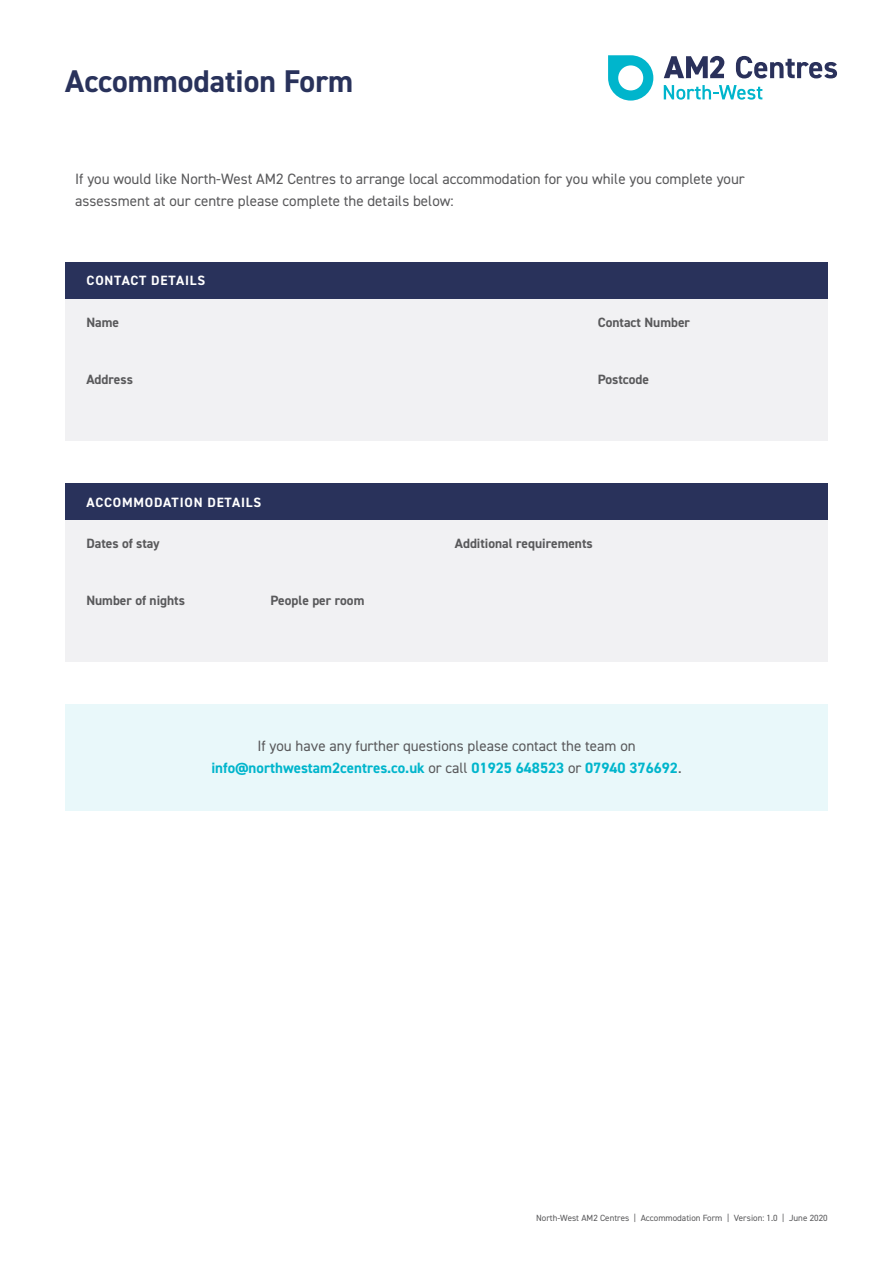
<style>
.page{position:relative;width:893px;height:1263px;background:#fff}
.page>*{position:absolute;margin:0;border:0;box-sizing:border-box;transform-origin:0 0}
.t1{font:700 31.5px "DIN2014";color:#29325b}
.t2{font:15px/22.5px "DIN2014";color:#59595b}
.t3{font:700 13.5px "DIN2014";color:#59595b}
.t4{font:700 13.5px "DIN2014";letter-spacing:.06em;color:#fff}
.t5{font:9px "DIN2014";color:#59595b}
.s1{font-weight:700;color:#00b5cc}
</style>
<div class="page">
<svg style="left:664px;top:56px;width:60px;height:22px"></svg>
<svg style="left:736px;top:56px;width:101px;height:22px"></svg>
<svg style="left:664px;top:85px;width:98px;height:15px"></svg>
<svg style="left:608px;top:55px;width:45px;height:46px"></svg>
<div style="left:65px;top:705px;width:763px;height:106px;background:#e9f8fa"></div>
<div style="left:65px;top:298px;width:763px;height:143px;background:#f1f1f3"></div>
<div style="left:65px;top:520px;width:763px;height:142px;background:#f1f1f3"></div>
<div style="left:65px;top:262px;width:763px;height:36px;background:#29325b"></div>
<div style="left:65px;top:484px;width:763px;height:36px;background:#29325b"></div>
<h1 class="t1" style="left:65px;top:60px;width:289px">Accommodation Form</h1>
<p class="t2" style="left:75px;top:167px;width:671px">If you would like North-West AM2 Centres to arrange local accommodation for you while you complete your assessment at our centre please complete the details below:</p>
<p class="t4" style="left:87px;top:272px;width:120px">CONTACT DETAILS</p>
<p class="t3" style="left:86px;top:313px;width:34px">Name</p>
<p class="t3" style="left:598px;top:313px;width:94px">Contact Number</p>
<p class="t3" style="left:86px;top:370px;width:48px">Address</p>
<p class="t3" style="left:598px;top:370px;width:53px">Postcode</p>
<p class="t4" style="left:87px;top:493px;width:176px">ACCOMMODATION DETAILS</p>
<p class="t3" style="left:86px;top:535px;width:75px">Dates of stay</p>
<p class="t3" style="left:455px;top:535px;width:139px">Additional requirements</p>
<p class="t3" style="left:86px;top:591px;width:100px">Number of nights</p>
<p class="t3" style="left:271px;top:591px;width:95px">People per room</p>
<p class="t2" style="left:211px;top:734px;width:472px;text-align:center">If you have any further questions please contact the team on <span class="s1">info@northwestam2centres.co.uk</span> or call <span class="s1">01925 648523</span> or <span class="s1">07940 376692</span>.</p>
<p class="t5" style="left:536px;top:1212px;width:293px">North-West AM2 Centres | Accommodation Form | Version: 1.0 | June 2020</p>
</div>
